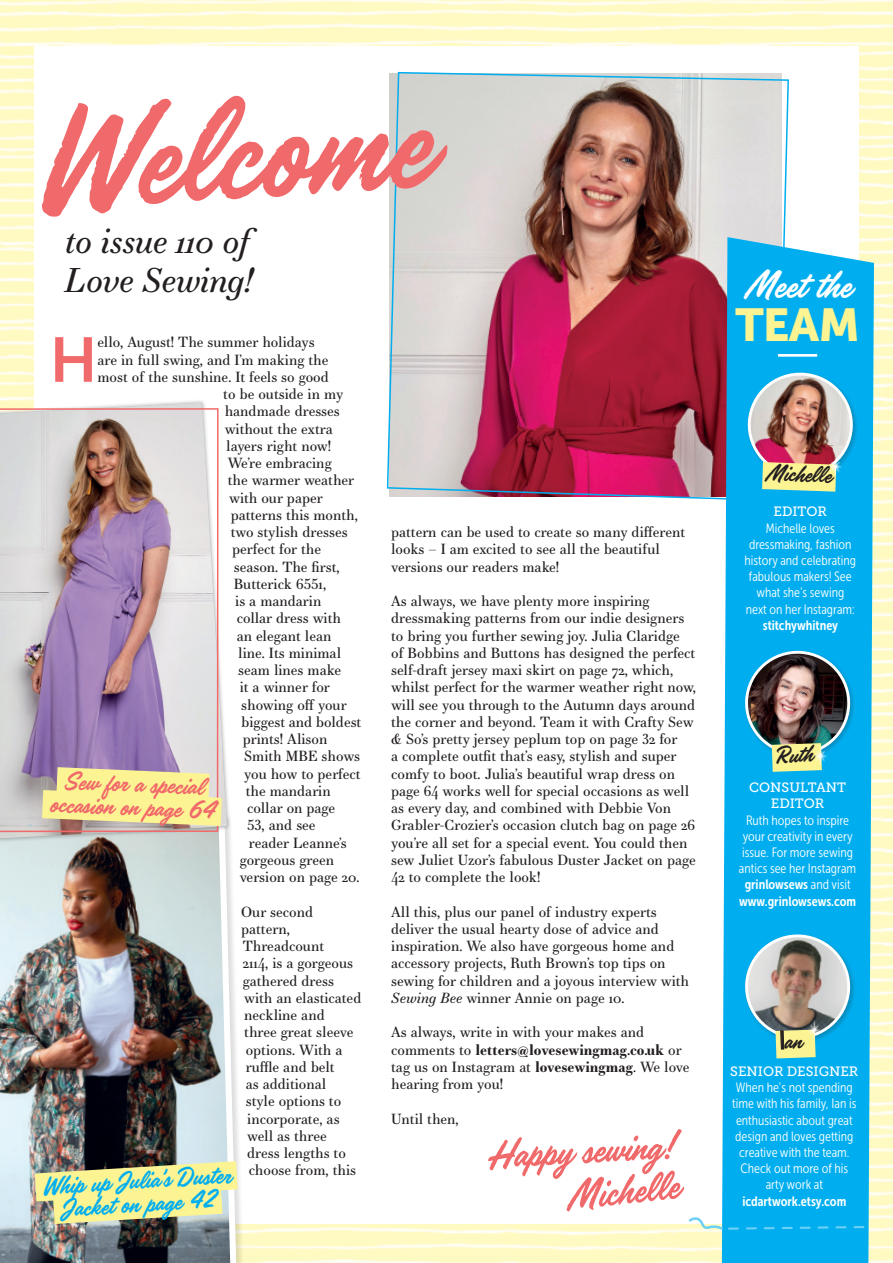
<style>
.page{position:relative;width:893px;height:1263px;background:#fff}
.page>*{position:absolute;margin:0;border:0;box-sizing:border-box;transform-origin:0 0}
.Step-by-step{font:62.85px "Museo Sans 700";color:#f16a6b}
.t1{font:46.35px "Handelson One";color:#f16a6b}
.Heading_2{font:45.9px "Museo Sans 900";color:#fcf492}
.Heading_2-2{font:43.65px "Handelson One";color:#fff}
.standfirst{font:italic 33.3px/39.6px "Essonnes Text";letter-spacing:-.02em;color:#231f20}
.t2{font:29.1px "Handelson One";color:#00aeef}
.t3{font:29.1px "Handelson One";color:#f16a6b}
.t4{font:27px "Handelson One";color:#231f20}
.Step-by-step-2{font:14.25px/17.2px "Essonnes Text";color:#231f20}
.t5{font:13.5px/16.2px "Museo Sans Cond 300";color:#fff;text-align:center}
.t6{font:13.5px/16.2px "Museo Slab 500";color:#fff;text-align:center}
.s1{font-style:italic}
.s2{font-weight:700}
.s3{font-family:"Museo Sans Cond 700"}
.s4{font-family:"Museo Slab 500"}
</style>
<div class="page">
<img style="left:386px;top:71px;width:403px;height:429px">
<img style="left:0;top:845px;width:241px;height:418px">
<div style="left:0;top:399px;width:231px;height:446px;background:#231f20;opacity:.35"></div>
<img style="left:0;top:403px;width:227px;height:435px">
<svg style="left:0;top:408px;width:219px;height:424px;background:#c0aebc"></svg>
<svg style="left:722px;top:237px;width:152px;height:1026px;background:#10b1ec"></svg>
<hr style="left:778px;top:354px;width:39px;height:3px;background:#fff">
<svg style="left:687px;top:1214px;width:179px;height:22px;background:#33bded"></svg>
<div style="left:743px;top:649px;width:113px;height:112px;background:#00aeef"></div>
<div style="left:746px;top:371px;width:113px;height:112px;background:#00aeef"></div>
<svg style="left:488px;top:1129px;width:194px;height:50px"></svg>
<img style="left:745px;top:369px;width:111px;height:123px">
<svg style="left:42px;top:96px;width:405px;height:121px"></svg>
<img style="left:742px;top:648px;width:111px;height:124px">
<svg style="left:13px;top:752px;width:218px;height:89px;background:#d6caa7"></svg>
<img style="left:6px;top:1145px;width:261px;height:95px">
<svg style="left:741px;top:931px;width:113px;height:127px;background:#7bafba"></svg>
<p class="standfirst" style="left:65px;top:221px;width:190px">to issue 110 of<br>Love Sewing!</p>
<p class="Step-by-step" style="left:50px;top:325px;width:49px">H</p>
<p class="Step-by-step-2" style="left:98px;top:333px;width:219px">ello, August! The summer holidays</p>
<p class="Step-by-step-2" style="left:98px;top:351px;width:232px">are in full swing, and I’m making the</p>
<p class="Step-by-step-2" style="left:98px;top:368px;width:233px">most of the sunshine. It feels so good</p>
<p class="Step-by-step-2" style="left:223px;top:385px;width:121px">to be outside in my</p>
<p class="Step-by-step-2" style="left:225px;top:402px;width:117px">handmade dresses</p>
<p class="Step-by-step-2" style="left:225px;top:420px;width:110px">without the extra</p>
<p class="Step-by-step-2" style="left:226px;top:437px;width:106px">layers right now!</p>
<p class="Step-by-step-2" style="left:228px;top:454px;width:106px">We’re embracing</p>
<p class="Step-by-step-2" style="left:228px;top:471px;width:128px">the warmer weather</p>
<p class="Step-by-step-2" style="left:229px;top:489px;width:95px">with our paper</p>
<p class="Step-by-step-2" style="left:231px;top:506px;width:129px">patterns this month,</p>
<p class="Step-by-step-2" style="left:231px;top:523px;width:118px">two stylish dresses</p>
<p class="Step-by-step-2" style="left:232px;top:540px;width:90px">perfect for the</p>
<p class="Step-by-step-2" style="left:234px;top:558px;width:108px">season. The first,</p>
<p class="Step-by-step-2" style="left:234px;top:575px;width:94px">Butterick 6551,</p>
<p class="Step-by-step-2" style="left:235px;top:592px;width:88px">is a mandarin</p>
<p class="Step-by-step-2" style="left:237px;top:609px;width:106px">collar dress with</p>
<p class="Step-by-step-2" style="left:237px;top:627px;width:96px">an elegant lean</p>
<p class="Step-by-step-2" style="left:238px;top:644px;width:104px">line. Its minimal</p>
<p class="Step-by-step-2" style="left:238px;top:661px;width:104px">seam lines make</p>
<p class="Step-by-step-2" style="left:240px;top:678px;width:92px">it a winner for</p>
<p class="Step-by-step-2" style="left:241px;top:696px;width:107px">showing off your</p>
<p class="Step-by-step-2" style="left:241px;top:713px;width:122px">biggest and boldest</p>
<p class="Step-by-step-2" style="left:243px;top:730px;width:86px">prints! Alison</p>
<p class="Step-by-step-2" style="left:244px;top:747px;width:117px">Smith MBE shows</p>
<p class="Step-by-step-2" style="left:244px;top:765px;width:118px">you how to perfect</p>
<p class="Step-by-step-2" style="left:246px;top:782px;width:87px">the mandarin</p>
<p class="Step-by-step-2" style="left:247px;top:799px;width:90px">collar on page</p>
<p class="Step-by-step-2" style="left:247px;top:816px;width:70px">53, and see</p>
<p class="Step-by-step-2" style="left:249px;top:834px;width:100px">reader Leanne’s</p>
<p class="Step-by-step-2" style="left:240px;top:851px;width:96px">gorgeous green</p>
<p class="Step-by-step-2" style="left:240px;top:868px;width:121px">version on page 20.</p>
<p class="Step-by-step-2" style="left:241px;top:903px;width:73px">Our second</p>
<p class="Step-by-step-2" style="left:241px;top:920px;width:50px">pattern,</p>
<p class="Step-by-step-2" style="left:243px;top:937px;width:83px">Threadcount</p>
<p class="Step-by-step-2" style="left:243px;top:954px;width:112px">2114, is a gorgeous</p>
<p class="Step-by-step-2" style="left:243px;top:972px;width:93px">gathered dress</p>
<p class="Step-by-step-2" style="left:244px;top:989px;width:119px">with an elasticated</p>
<p class="Step-by-step-2" style="left:244px;top:1006px;width:82px">neckline and</p>
<p class="Step-by-step-2" style="left:244px;top:1023px;width:111px">three great sleeve</p>
<p class="Step-by-step-2" style="left:246px;top:1041px;width:98px">options. With a</p>
<p class="Step-by-step-2" style="left:246px;top:1058px;width:90px">ruffle and belt</p>
<p class="Step-by-step-2" style="left:246px;top:1075px;width:82px">as additional</p>
<p class="Step-by-step-2" style="left:246px;top:1092px;width:97px">style options to</p>
<p class="Step-by-step-2" style="left:247px;top:1110px;width:94px">incorporate, as</p>
<p class="Step-by-step-2" style="left:247px;top:1127px;width:81px">well as three</p>
<p class="Step-by-step-2" style="left:247px;top:1144px;width:100px">dress lengths to</p>
<p class="Step-by-step-2" style="left:249px;top:1161px;width:109px">choose from, this</p>
<p class="t3" style="left:65px;top:764px;width:140px;rotate:3deg">Sew for a special</p>
<p class="t3" style="left:50px;top:787px;width:167px;rotate:3deg">occasion on page 64</p>
<p class="t2" style="left:42px;top:1169px;width:190px;rotate:-3deg">Whip up Julia’s Duster</p>
<p class="t2" style="left:60px;top:1192px;width:156px;rotate:-3deg">Jacket on page 42</p>
<p class="Step-by-step-2" style="left:391px;top:523px;width:295px">pattern can be used to create so many different looks – I am excited to see all the beautiful versions our readers make!</p>
<p class="Step-by-step-2" style="left:391px;top:592px;width:306px">As always, we have plenty more inspiring dressmaking patterns from our indie designers to bring you further sewing joy. Julia Claridge<br>of Bobbins and Buttons has designed the perfect self-draft jersey maxi skirt on page 72, which, whilst perfect for the warmer weather right now, will see you through to the Autumn days around the corner and beyond. Team it with Crafty Sew &amp; So’s pretty jersey peplum top on page 32 for<br>a complete outfit that’s easy, stylish and super comfy to boot. Julia’s beautiful wrap dress on page 64 works well for special occasions as well as every day, and combined with Debbie Von Grabler-Crozier’s occasion clutch bag on page 26 you’re all set for a special event. You could then sew Juliet Uzor’s fabulous Duster Jacket on page 42 to complete the look!</p>
<p class="Step-by-step-2" style="left:391px;top:903px;width:299px">All this, plus our panel of industry experts deliver the usual hearty dose of advice and inspiration. We also have gorgeous home and accessory projects, Ruth Brown’s top tips on sewing for children and a joyous interview with <span class="s1">Sewing Bee</span> winner Annie on page 10.</p>
<p class="Step-by-step-2" style="left:391px;top:1023px;width:300px">As always, write in with your makes and comments to <span class="s2">letters@lovesewingmag.co.uk</span> or tag us on Instagram at <span class="s2">lovesewingmag</span>. We love hearing from you!</p>
<p class="Step-by-step-2" style="left:391px;top:1110px;width:69px">Until then,</p>
<p class="t1" style="left:564px;top:1172px;width:113px;rotate:-6deg">Michelle</p>
<p class="Heading_2-2" style="left:745px;top:261px;width:106px">Meet the</p>
<p class="Heading_2" style="left:735px;top:299px;width:126px">TEAM</p>
<p class="t4" style="left:766px;top:458px;width:66px;rotate:2deg">Michelle</p>
<p class="t6" style="left:773px;top:504px;width:55px">EDITOR</p>
<p class="t5" style="left:745px;top:520px;width:113px">Michelle loves dressmaking, fashion history and celebrating fabulous makers! See what she’s sewing next on her Instagram: <span class="s3">stitchywhitney</span></p>
<p class="t4" style="left:775px;top:741px;width:38px;rotate:-2deg">Ruth</p>
<p class="t6" style="left:749px;top:779px;width:98px">CONSULTANT<br>EDITOR</p>
<p class="t5" style="left:739px;top:812px;width:119px">Ruth hopes to inspire your creativity in every issue. For more sewing antics see her Instagram <span class="s3">grinlowsews</span> and visit <span class="s3">www.grinlowsews.com</span></p>
<p class="t5" style="left:730px;top:1063px;width:130px"><span class="s4">SENIOR DESIGNER<br></span>When he's not spending time with his family, Ian is enthusiastic about great design and loves getting creative with the team.<br>Check out more of his arty work at <span class="s3">icdartwork.etsy.com</span></p>
</div>
